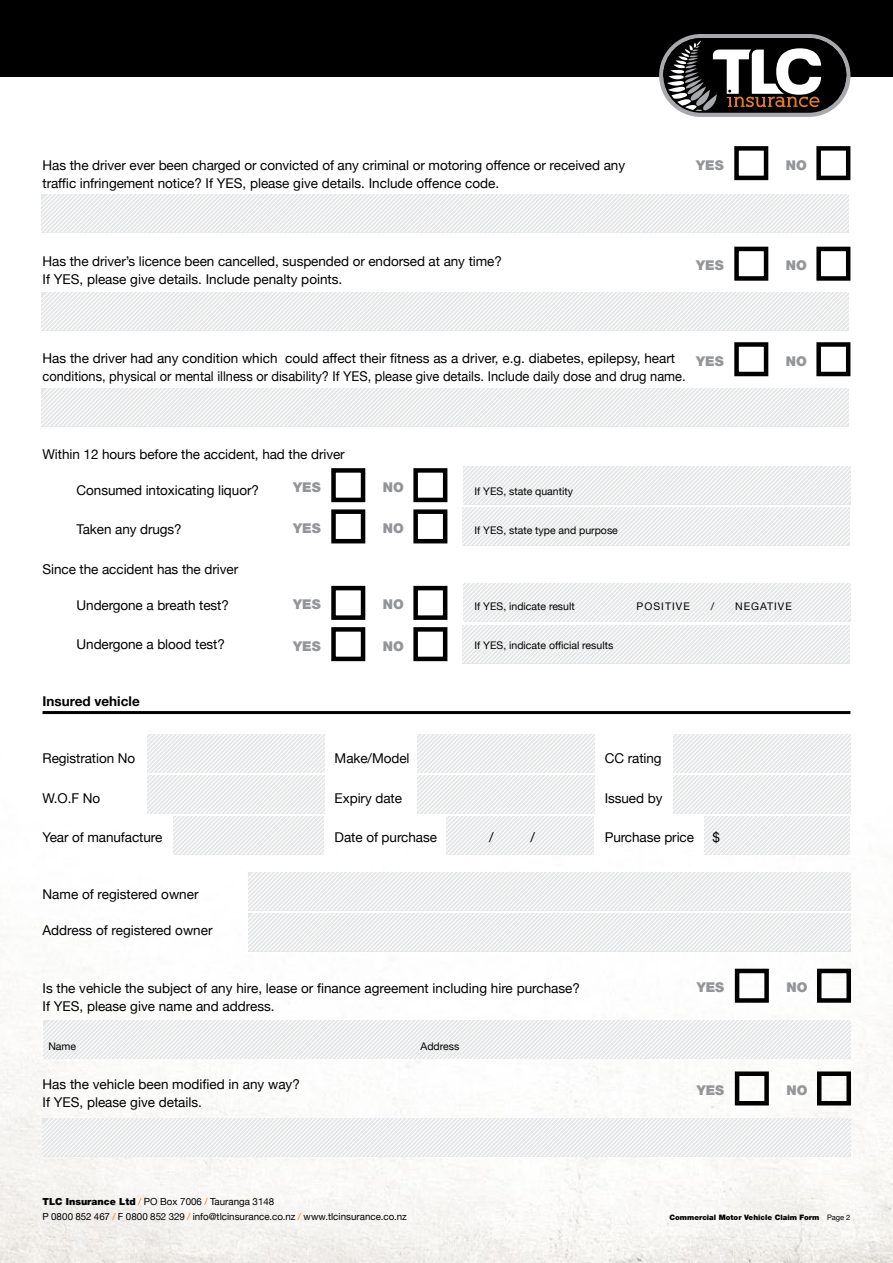
<style>
.page{position:relative;width:893px;height:1263px;background:#fff}
.page>*{position:absolute;margin:0;border:0;box-sizing:border-box;transform-origin:0 0}
.t1{font:13.5px/18px "Helvetica Neue";color:#000}
.t2{font:900 13.5px "Helvetica Neue LT Std";color:#939598}
.t3{font:700 13.5px "Helvetica Neue";color:#000}
.t4{font:10.5px "Helvetica Neue";color:#000}
.t5{font:10.5px "Helvetica Neue";letter-spacing:.1em;color:#000}
.t6{font:9.75px/15px "Helvetica Neue";color:#000}
.t7{font:900 7.5px "Helvetica Neue LT Std";color:#000}
.s1{font-family:"Helvetica Neue LT Std";font-weight:900}
.s2{color:#e87d1e}
.s3{font-family:"Helvetica Neue";font-weight:400}
</style>
<div class="page">
<img style="left:0;top:77px;width:893px;height:1186px">
<svg style="left:673px;top:735px;width:177px;height:120px"></svg>
<svg style="left:417px;top:735px;width:178px;height:120px"></svg>
<svg style="left:147px;top:735px;width:178px;height:120px"></svg>
<div style="left:0;top:0;width:893px;height:77px;background:#000"></div>
<svg style="left:659px;top:34px;width:191px;height:83px"></svg>
<svg style="left:41px;top:194px;width:808px;height:39px"></svg>
<svg style="left:41px;top:292px;width:808px;height:38px"></svg>
<svg style="left:41px;top:388px;width:808px;height:38px"></svg>
<svg style="left:462px;top:466px;width:388px;height:80px"></svg>
<svg style="left:462px;top:584px;width:388px;height:79px"></svg>
<hr style="left:43px;top:711px;width:807px;height:3px;background:#000">
<svg style="left:248px;top:872px;width:603px;height:79px"></svg>
<svg style="left:43px;top:1021px;width:808px;height:38px"></svg>
<svg style="left:43px;top:1118px;width:807px;height:39px"></svg>
<div style="left:734px;top:146px;width:34px;height:34px;border:4px solid #000"></div>
<div style="left:816px;top:146px;width:34px;height:34px;border:4px solid #000"></div>
<div style="left:734px;top:247px;width:34px;height:34px;border:4px solid #000"></div>
<div style="left:816px;top:247px;width:34px;height:34px;border:4px solid #000"></div>
<div style="left:734px;top:342px;width:34px;height:34px;border:4px solid #000"></div>
<div style="left:816px;top:342px;width:34px;height:34px;border:4px solid #000"></div>
<div style="left:331px;top:468px;width:34px;height:34px;border:4px solid #000"></div>
<div style="left:413px;top:468px;width:34px;height:34px;border:4px solid #000"></div>
<div style="left:331px;top:509px;width:34px;height:34px;border:4px solid #000"></div>
<div style="left:413px;top:509px;width:34px;height:34px;border:4px solid #000"></div>
<div style="left:331px;top:586px;width:34px;height:34px;border:4px solid #000"></div>
<div style="left:413px;top:586px;width:34px;height:34px;border:4px solid #000"></div>
<div style="left:331px;top:627px;width:34px;height:34px;border:4px solid #000"></div>
<div style="left:413px;top:627px;width:34px;height:34px;border:4px solid #000"></div>
<div style="left:735px;top:969px;width:34px;height:34px;border:4px solid #000"></div>
<div style="left:817px;top:969px;width:34px;height:34px;border:4px solid #000"></div>
<div style="left:735px;top:1071px;width:34px;height:34px;border:4px solid #000"></div>
<div style="left:817px;top:1071px;width:34px;height:34px;border:4px solid #000"></div>
<p class="t1" style="left:43px;top:157px;width:584px">Has the driver ever been charged or convicted of any criminal or motoring offence or received any traffic infringement notice? If YES, please give details. Include offence code.</p>
<p class="t1" style="left:43px;top:253px;width:461px">Has the driver’s licence been cancelled, suspended or endorsed at any time?<br>If YES, please give details. Include penalty points.</p>
<p class="t2" style="left:696px;top:157px;width:29px">YES</p>
<p class="t2" style="left:786px;top:157px;width:22px">NO</p>
<p class="t2" style="left:696px;top:257px;width:29px">YES</p>
<p class="t2" style="left:786px;top:257px;width:22px">NO</p>
<p class="t1" style="left:43px;top:350px;width:645px">Has the driver had any condition which could affect their fitness as a driver, e.g. diabetes, epilepsy, heart conditions, physical or mental illness or disability? If YES, please give details. Include daily dose and drug name.</p>
<p class="t2" style="left:696px;top:353px;width:29px">YES</p>
<p class="t2" style="left:786px;top:353px;width:22px">NO</p>
<p class="t1" style="left:43px;top:446px;width:304px">Within 12 hours before the accident, had the driver</p>
<p class="t1" style="left:77px;top:482px;width:184px">Consumed intoxicating liquor?</p>
<p class="t4" style="left:475px;top:484px;width:100px">If YES, state quantity</p>
<p class="t1" style="left:77px;top:521px;width:107px">Taken any drugs?</p>
<p class="t4" style="left:475px;top:523px;width:145px">If YES, state type and purpose</p>
<p class="t1" style="left:43px;top:561px;width:197px">Since the accident has the driver</p>
<p class="t1" style="left:77px;top:597px;width:154px">Undergone a breath test?</p>
<p class="t4" style="left:475px;top:598px;width:102px">If YES, indicate result</p>
<p class="t5" style="left:637px;top:598px;width:55px">POSITIVE</p>
<p class="t4" style="left:711px;top:598px;width:5px">/</p>
<p class="t5" style="left:735px;top:598px;width:58px">NEGATIVE</p>
<p class="t1" style="left:77px;top:636px;width:150px">Undergone a blood test?</p>
<p class="t4" style="left:475px;top:638px;width:140px">If YES, indicate official results</p>
<p class="t2" style="left:293px;top:479px;width:29px">YES</p>
<p class="t2" style="left:383px;top:479px;width:22px">NO</p>
<p class="t2" style="left:293px;top:520px;width:29px">YES</p>
<p class="t2" style="left:383px;top:520px;width:22px">NO</p>
<p class="t2" style="left:293px;top:596px;width:29px">YES</p>
<p class="t2" style="left:383px;top:596px;width:22px">NO</p>
<p class="t2" style="left:293px;top:638px;width:29px">YES</p>
<p class="t2" style="left:383px;top:638px;width:22px">NO</p>
<p class="t3" style="left:43px;top:691px;width:99px">Insured vehicle</p>
<p class="t1" style="left:43px;top:750px;width:94px">Registration No</p>
<p class="t1" style="left:335px;top:750px;width:76px">Make/Model</p>
<p class="t1" style="left:605px;top:750px;width:58px">CC rating</p>
<p class="t1" style="left:43px;top:790px;width:59px">W.O.F No</p>
<p class="t1" style="left:335px;top:790px;width:69px">Expiry date</p>
<p class="t1" style="left:605px;top:790px;width:59px">Issued by</p>
<p class="t1" style="left:43px;top:829px;width:121px">Year of manufacture</p>
<p class="t1" style="left:335px;top:829px;width:104px">Date of purchase</p>
<p class="t1" style="left:489px;top:829px;width:6px">/</p>
<p class="t1" style="left:531px;top:829px;width:6px">/</p>
<p class="t1" style="left:605px;top:829px;width:91px">Purchase price</p>
<p class="t1" style="left:712px;top:829px;width:9px">$</p>
<p class="t1" style="left:43px;top:886px;width:158px">Name of registered owner</p>
<p class="t1" style="left:43px;top:922px;width:172px">Address of registered owner</p>
<p class="t1" style="left:43px;top:979px;width:539px">Is the vehicle the subject of any hire, lease or finance agreement including hire purchase?<br>If YES, please give name and address.</p>
<p class="t4" style="left:48px;top:1038px;width:29px">Name</p>
<p class="t4" style="left:421px;top:1038px;width:40px">Address</p>
<p class="t1" style="left:43px;top:1076px;width:259px">Has the vehicle been modified in any way?<br>If YES, please give details.</p>
<p class="t6" style="left:43px;top:1195px;width:366px"><span class="s1">TLC Insurance Ltd</span> <span class="s2">/</span> PO Box 7006 <span class="s2">/</span> Tauranga 3148<br>P 0800 852 467 <span class="s2">/</span> F 0800 852 329 <span class="s2">/</span> info@tlcinsurance.co.nz <span class="s2">/</span> www.tlcinsurance.co.nz</p>
<p class="t2" style="left:697px;top:979px;width:29px">YES</p>
<p class="t2" style="left:786px;top:979px;width:22px">NO</p>
<p class="t2" style="left:697px;top:1082px;width:29px">YES</p>
<p class="t2" style="left:786px;top:1082px;width:22px">NO</p>
<p class="t7" style="left:670px;top:1213px;width:182px">Commercial Motor Vehicle Claim Form <span class="s3">Page 2</span></p>
</div>
